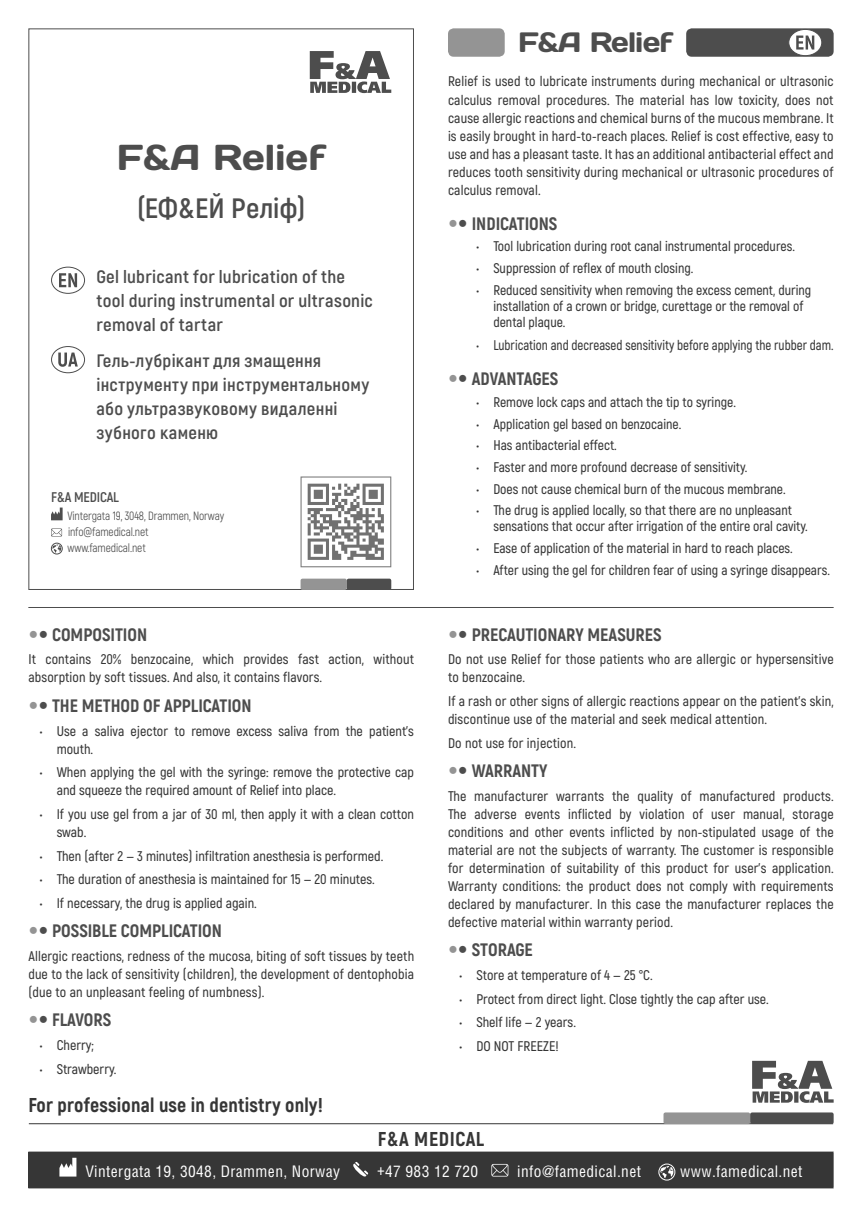
<style>
.page{position:relative;width:862px;height:1214px;background:#fff}
.page>*{position:absolute;margin:0;border:0;box-sizing:border-box;transform-origin:0 0}
.t1{font:36px "Days";color:#4d4d4d}
.t2{font:700 28px "Akrobat";color:#4d4d4d;scale:1.05 1}
.t3{font:28px "Days";letter-spacing:-.03em;color:#4d4d4d}
.t4{font:800 20px "Akrobat";letter-spacing:.01em;color:#363636}
.t5{font:800 20px "Akrobat";letter-spacing:.03em;color:#363636}
.t6{font:700 18px/24px "Akrobat";letter-spacing:.015em;color:#4d4d4d;scale:1.05 1}
.t7{font:800 18px "Akrobat";color:#4d4d4d}
.t8{font:16px "Helios Cond C";letter-spacing:.025em;color:#fff}
.t9{font:600 14px/18px "Akrobat";color:#363636}
.t10{font:600 14px "Akrobat";color:#363636;scale:.93 1}
.t11{font:700 14px "Akrobat";letter-spacing:-.01em;color:#4d4d4d}
.t12{font:12px/16px "Akrobat";letter-spacing:-.01em;color:#4d4d4d;scale:.96 1}
</style>
<div class="page">
<div style="left:300px;top:578px;width:47px;height:12px;background:#949494;border-radius:2px"></div>
<div style="left:347px;top:578px;width:44px;height:12px;background:#4d4d4d;border-radius:2px"></div>
<div style="left:448px;top:28px;width:57px;height:29px;background:#949494;border-radius:6px"></div>
<div style="left:686px;top:28px;width:147px;height:29px;background:#4d4d4d;border-radius:6px"></div>
<svg style="left:300px;top:476px;width:91px;height:91px"></svg>
<hr style="left:28px;top:607px;width:805px;height:1px;background:#4d4d4d">
<svg style="left:310px;top:51px;width:81px;height:42px"></svg>
<svg style="left:51px;top:507px;width:12px;height:13px"></svg>
<svg style="left:53px;top:544px;width:8px;height:8px"></svg>
<div style="left:51px;top:542px;width:12px;height:12px;border:1px solid #4d4d4d;border-radius:50%"></div>
<svg style="left:51px;top:528px;width:11px;height:8px"></svg>
<svg style="left:789px;top:29px;width:33px;height:27px"></svg>
<div style="left:788px;top:29px;width:34px;height:27px;border:1px solid #4d4d4d;border-radius:50%"></div>
<svg style="left:796px;top:36px;width:18px;height:14px"></svg>
<div style="left:51px;top:346px;width:34px;height:27px;border:1px solid #4d4d4d;border-radius:50%"></div>
<svg style="left:58px;top:352px;width:20px;height:15px"></svg>
<div style="left:51px;top:266px;width:34px;height:28px;border:1px solid #4d4d4d;border-radius:50%"></div>
<svg style="left:59px;top:273px;width:18px;height:14px"></svg>
<div style="left:29px;top:1151px;width:804px;height:36px;background:#363636"></div>
<hr style="left:29px;top:1123px;width:804px;height:1px;background:#363636">
<hr style="left:28px;top:1152px;width:1px;height:35px;background:#363636">
<hr style="left:28px;top:1151px;width:805px;height:1px;background:#363636">
<hr style="left:28px;top:1187px;width:805px;height:1px;background:#363636">
<svg style="left:59px;top:1157px;width:17px;height:19px"></svg>
<svg style="left:353px;top:1161px;width:15px;height:16px"></svg>
<svg style="left:491px;top:1163px;width:17px;height:13px"></svg>
<svg style="left:660px;top:1165px;width:13px;height:12px"></svg>
<div style="left:658px;top:1163px;width:17px;height:17px;border:1px solid #fff;border-radius:50%"></div>
<div style="left:663px;top:1112px;width:87px;height:11px;background:#949494;border-radius:2px"></div>
<div style="left:750px;top:1112px;width:83px;height:11px;background:#4d4d4d;border-radius:2px"></div>
<svg style="left:752px;top:1060px;width:81px;height:42px"></svg>
<h1 class="t1" style="left:117px;top:145px;width:210px">F&amp;A Relief</h1>
<h2 class="t2" style="left:137px;top:197px;width:162px">(ЕФ&amp;ЕЙ Реліф)</h2>
<p class="t6" style="left:96px;top:266px;width:265px">Gel lubricant for lubrication of the tool during instrumental or ultrasonic removal of tartar</p>
<p class="t6" style="left:96px;top:349px;width:262px">Гель-лубрікант для змащення інструменту при інструментальному або ультразвуковому видаленні зубного каменю</p>
<p class="t11" style="left:51px;top:492px;width:69px">F&amp;A MEDICAL</p>
<p class="t12" style="left:67px;top:509px;width:165px">Vintergata 19, 3048, Drammen, Norway info@famedical.net www.famedical.net</p>
<p class="t7" style="left:52px;top:624px;width:97px">COMPOSITION</p>
<p class="t9" style="left:28px;top:651px;width:387px">It contains 20% benzocaine, which provides fast action, without absorption by soft tissues. And also, it contains flavors.</p>
<p class="t7" style="left:52px;top:695px;width:201px">THE METHOD OF APPLICATION</p>
<p class="t9" style="left:57px;top:722px;width:359px;text-indent:-17px">• Use a saliva ejector to remove excess saliva from the patient’s mouth.</p>
<p class="t9" style="left:57px;top:764px;width:359px;text-indent:-17px">• When applying the gel with the syringe: remove the protective cap and squeeze the required amount of Relief into place.</p>
<p class="t9" style="left:57px;top:805px;width:359px;text-indent:-17px">• If you use gel from a jar of 30 ml, then apply it with a clean cotton swab.</p>
<p class="t9" style="left:40px;top:847px;width:345px">• Then (after 2 — 3 minutes) infiltration anesthesia is performed.</p>
<p class="t9" style="left:40px;top:871px;width:337px">• The duration of anesthesia is maintained for 15 — 20 minutes.</p>
<p class="t9" style="left:40px;top:894px;width:219px">• If necessary, the drug is applied again.</p>
<p class="t7" style="left:52px;top:920px;width:171px">POSSIBLE COMPLICATION</p>
<p class="t9" style="left:28px;top:947px;width:387px;text-align:justify">Allergic reactions, redness of the mucosa, biting of soft tissues by teeth due to the lack of sensitivity (children), the development of dentophobia (due to an unpleasant feeling of numbness).</p>
<p class="t7" style="left:52px;top:1009px;width:61px">FLAVORS</p>
<p class="t9" style="left:40px;top:1036px;width:56px">• Cherry;</p>
<p class="t9" style="left:40px;top:1060px;width:78px">• Strawberry.</p>
<h3 class="t4" style="left:28px;top:1093px;width:296px">For professional use in dentistry only!</h3>
<h2 class="t3" style="left:518px;top:33px;width:156px">F&amp;A Relief</h2>
<p class="t9" style="left:448px;top:73px;width:387px;text-align:justify">Relief is used to lubricate instruments during mechanical or ultrasonic calculus removal procedures. The material has low toxicity, does not cause allergic reactions and chemical burns of the mucous membrane. It is easily brought in hard-to-reach places. Relief is cost effective, easy to use and has a pleasant taste. It has an additional antibacterial effect and reduces tooth sensitivity during mechanical or ultrasonic procedures of calculus removal.</p>
<p class="t7" style="left:472px;top:213px;width:87px">INDICATIONS</p>
<p class="t9" style="left:476px;top:238px;width:320px">• Tool lubrication during root canal instrumental procedures.</p>
<p class="t9" style="left:476px;top:260px;width:218px">• Suppression of reflex of mouth closing.</p>
<p class="t9" style="left:493px;top:282px;width:319px;line-height:16px;text-indent:-17px">• Reduced sensitivity when removing the excess cement, during installation of a crown or bridge, curettage or the removal of dental plaque.</p>
<p class="t10" style="left:476px;top:340px;width:386px">• Lubrication and decreased sensitivity before applying the rubber dam.</p>
<p class="t7" style="left:472px;top:368px;width:88px">ADVANTAGES</p>
<p class="t9" style="left:476px;top:394px;width:261px">• Remove lock caps and attach the tip to syringe.</p>
<p class="t9" style="left:476px;top:415px;width:206px">• Application gel based on benzocaine.</p>
<p class="t9" style="left:476px;top:437px;width:142px">• Has antibacterial effect.</p>
<p class="t9" style="left:476px;top:459px;width:272px">• Faster and more profound decrease of sensitivity.</p>
<p class="t9" style="left:476px;top:480px;width:311px">• Does not cause chemical burn of the mucous membrane.</p>
<p class="t9" style="left:493px;top:503px;width:316px;line-height:16px;text-indent:-17px">• The drug is applied locally, so that there are no unpleasant sensations that occur after irrigation of the entire oral cavity.</p>
<p class="t9" style="left:476px;top:540px;width:318px">• Ease of application of the material in hard to reach places.</p>
<p class="t9" style="left:476px;top:561px;width:355px">• After using the gel for children fear of using a syringe disappears.</p>
<p class="t7" style="left:472px;top:624px;width:191px">PRECAUTIONARY MEASURES</p>
<p class="t9" style="left:448px;top:651px;width:387px">Do not use Relief for those patients who are allergic or hypersensitive to benzocaine.</p>
<p class="t9" style="left:448px;top:693px;width:387px">If a rash or other signs of allergic reactions appear on the patient’s skin, discontinue use of the material and seek medical attention.</p>
<p class="t9" style="left:448px;top:734px;width:130px">Do not use for injection.</p>
<p class="t7" style="left:472px;top:760px;width:77px">WARRANTY</p>
<p class="t9" style="left:448px;top:787px;width:387px;text-align:justify">The manufacturer warrants the quality of manufactured products.<br>The adverse events inflicted by violation of user manual, storage conditions and other events inflicted by non-stipulated usage of the material are not the subjects of warranty. The customer is responsible for determination of suitability of this product for user’s application.<br>Warranty conditions: the product does not comply with requirements declared by manufacturer. In this case the manufacturer replaces the defective material within warranty period.</p>
<p class="t7" style="left:472px;top:939px;width:63px">STORAGE</p>
<p class="t9" style="left:459px;top:966px;width:195px">• Store at temperature of 4 — 25 °C.</p>
<p class="t9" style="left:459px;top:990px;width:311px">• Protect from direct light. Close tightly the cap after use.</p>
<p class="t9" style="left:459px;top:1014px;width:118px">• Shelf life — 2 years.</p>
<p class="t9" style="left:459px;top:1037px;width:101px">• DO NOT FREEZE!</p>
<h3 class="t5" style="left:378px;top:1126px;width:108px">F&amp;A MEDICAL</h3>
<p class="t8" style="left:85px;top:1164px;width:256px">Vintergata 19, 3048, Drammen, Norway</p>
<p class="t8" style="left:377px;top:1164px;width:103px">+47 983 12 720</p>
<p class="t8" style="left:517px;top:1164px;width:125px">info@famedical.net</p>
<p class="t8" style="left:680px;top:1164px;width:124px">www.famedical.net</p>
</div>
